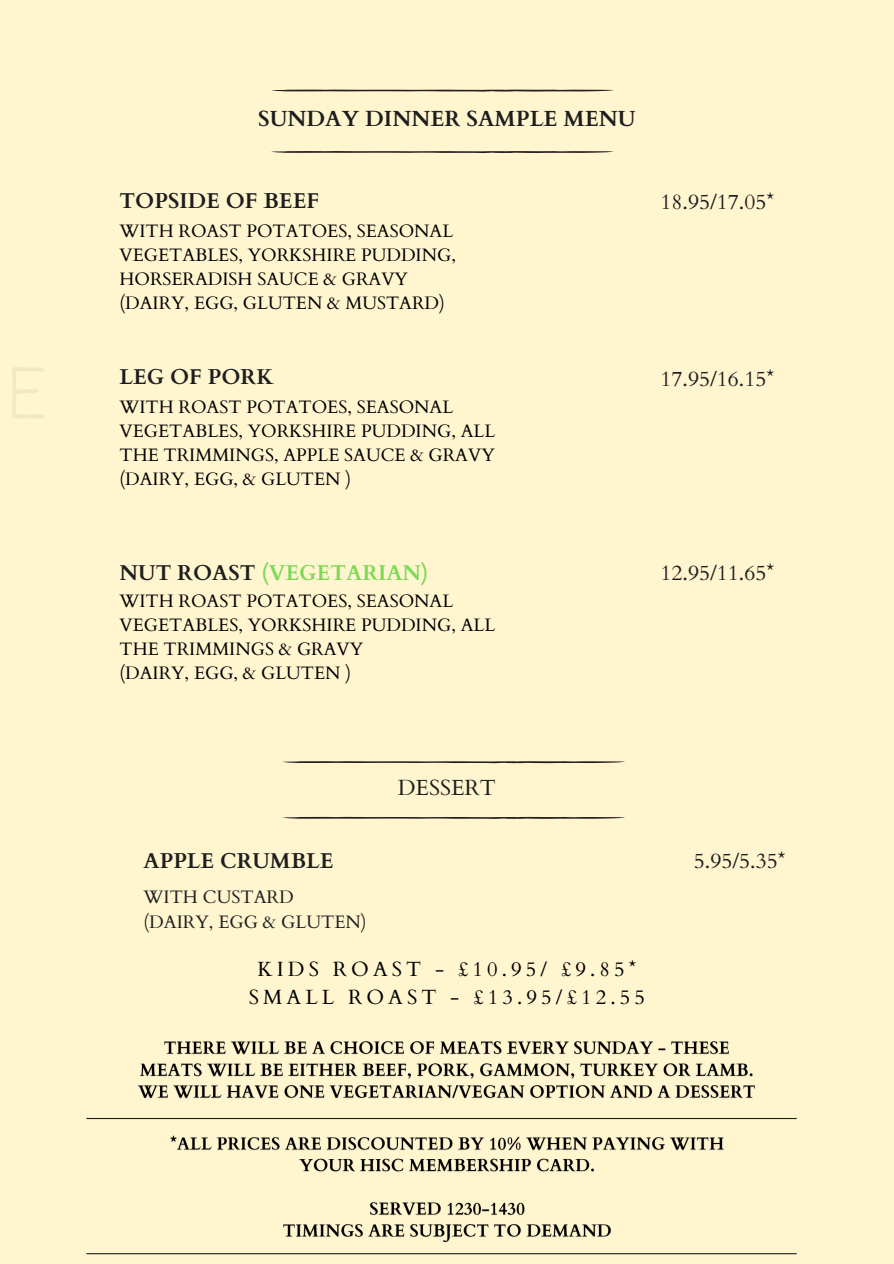
<style>
.page{position:relative;width:894px;height:1264px;background:#fff}
.page>*{position:absolute;margin:0;border:0;box-sizing:border-box;transform-origin:0 0}
.t1{font:700 21.9px "Cardo";color:#1e1e1e}
.t2{font:21.9px "Cardo";color:#1e1e1e}
.t3{font:21.45px "Cardo";color:#1e1e1e}
.t4{font:700 21.45px "Cardo";color:#1e1e1e}
.t5{font:700 21.45px "Cardo";color:#7ed957}
.t6{font:20.55px/28.2px "Cardo";letter-spacing:.2em;color:#000;text-align:center}
.t7{font:18px/24px "Cardo";color:#000}
.t8{font:18px "Cardo";color:#1e1e1e}
.s1{color:#1e1e1e}
</style>
<div class="page">
<div style="left:0;top:0;width:893px;height:1263px;background:#fff6d0"></div>
<svg style="left:12px;top:367px;width:32px;height:51px"></svg>
<hr style="left:87px;top:1253px;width:709px;height:1px;background:#1e1e1e">
<img style="left:170px;top:1135px;width:554px;height:108px">
<svg style="left:271px;top:151px;width:343px;height:2px"></svg>
<svg style="left:271px;top:89px;width:343px;height:3px"></svg>
<svg style="left:283px;top:761px;width:342px;height:2px"></svg>
<svg style="left:283px;top:816px;width:342px;height:2px"></svg>
<hr style="left:87px;top:1117px;width:709px;height:2px;background:#1e1e1e">
<img style="left:137px;top:1041px;width:618px;height:58px">
<h1 class="t1" style="left:258px;top:104px;width:379px">SUNDAY DINNER SAMPLE MENU</h1>
<p class="t4" style="left:119px;top:186px;width:201px">TOPSIDE OF BEEF</p>
<p class="t3" style="left:660px;top:187px;width:115px">18.95/17.05*</p>
<p class="t7" style="left:119px;top:219px;width:338px">WITH ROAST POTATOES, SEASONAL<br>VEGETABLES, YORKSHIRE PUDDING,<br>HORSERADISH SAUCE &amp; GRAVY</p>
<p class="t7" style="left:119px;top:291px;width:327px">(DAIRY, EGG, GLUTEN &amp; MUSTARD)</p>
<h2 class="t4" style="left:119px;top:363px;width:156px">LEG OF PORK</h2>
<h1 class="t7" style="left:119px;top:395px;width:377px">WITH ROAST POTATOES, SEASONAL<br>VEGETABLES, YORKSHIRE PUDDING, ALL<br>THE TRIMMINGS, APPLE SAUCE &amp; GRAVY</h1>
<p class="t7" style="left:119px;top:467px;width:233px">(DAIRY, EGG, &amp; GLUTEN )</p>
<p class="t3" style="left:660px;top:364px;width:115px">17.95/16.15*</p>
<h2 class="t5" style="left:119px;top:558px;width:310px"><span class="s1">NUT ROAST</span> (VEGETARIAN)</h2>
<h1 class="t3" style="left:660px;top:558px;width:115px">12.95/11.65*</h1>
<h2 class="t7" style="left:119px;top:589px;width:377px">WITH ROAST POTATOES, SEASONAL<br>VEGETABLES, YORKSHIRE PUDDING, ALL<br>THE TRIMMINGS &amp; GRAVY</h2>
<p class="t7" style="left:119px;top:661px;width:233px">(DAIRY, EGG, &amp; GLUTEN )</p>
<p class="t4" style="left:143px;top:846px;width:191px">APPLE CRUMBLE</p>
<p class="t8" style="left:143px;top:884px;width:152px">WITH CUSTARD</p>
<h1 class="t8" style="left:143px;top:910px;width:224px">(DAIRY, EGG &amp; GLUTEN)</h1>
<h2 class="t2" style="left:397px;top:773px;width:99px">DESSERT</h2>
<p class="t6" style="left:249px;top:955px;width:397px">KIDS ROAST - £10.95/ £9.85*<br>SMALL ROAST - £13.95/£12.55</p>
<p class="t3" style="left:693px;top:846px;width:93px">5.95/5.35*</p>
</div>
